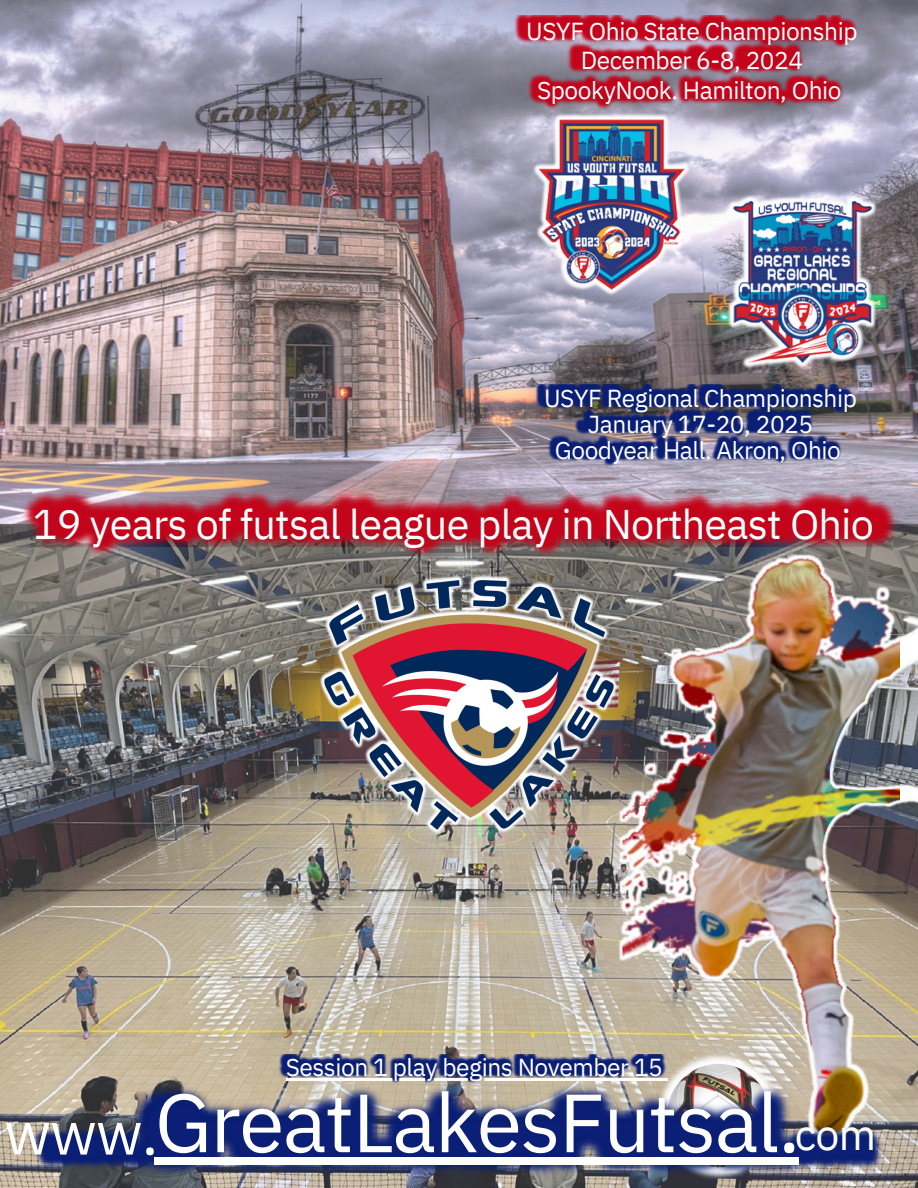
<style>
.page{position:relative;width:918px;height:1188px;background:#fff}
.page>*{position:absolute;margin:0;border:0;box-sizing:border-box;transform-origin:0 0}
.t1{font:82.5px "IBM Plex Sans";letter-spacing:-.02em;color:#fff}
.t2{font:61.2px "IBM Plex Sans";color:#fff}
.t3{font:42.9px "IBM Plex Sans";color:#fff}
.t4{font:41.4px "IBM Plex Sans";letter-spacing:-.02em;color:#fff}
.t5{font:24.6px/26.4px "IBM Plex Sans";letter-spacing:-.02em;color:#fff;text-align:center}
</style>
<div class="page">
<img style="left:0;top:0;width:918px;height:1188px">
<img style="left:217px;top:473px;width:503px;height:464px">
<img style="left:528px;top:125px;width:169px;height:176px">
<img style="left:535px;top:125px;width:156px;height:168px">
<img style="left:723px;top:188px;width:160px;height:187px">
<img style="left:731px;top:196px;width:145px;height:171px">
<img style="left:19px;top:487px;width:880px;height:98px">
<img style="left:497px;top:15px;width:393px;height:50px">
<img style="left:551px;top:29px;width:285px;height:30px">
<img style="left:512px;top:59px;width:363px;height:66px">
<img style="left:520px;top:384px;width:364px;height:45px">
<img style="left:559px;top:395px;width:286px;height:26px">
<img style="left:532px;top:421px;width:341px;height:60px">
<img style="left:576px;top:523px;width:342px;height:639px">
<img style="left:581px;top:528px;width:318px;height:548px">
<img style="left:651px;top:1048px;width:135px;height:28px">
<img style="left:667px;top:1064px;width:104px;height:103px;border-radius:52px">
<img style="left:19px;top:1095px;width:61px;height:93px">
<img style="left:80px;top:1076px;width:742px;height:112px">
<img style="left:757px;top:1095px;width:65px;height:93px">
<img style="left:822px;top:1076px;width:78px;height:112px">
<img style="left:263px;top:1055px;width:435px;height:44px">
<hr style="left:286px;top:1078px;width:377px;height:2px;background:#fff">
<div style="left:155px;top:1157px;width:644px;height:8px;background:#fff"></div>
<p class="t5" style="left:526px;top:15px;width:333px;line-height:29.8px">USYF Ohio State Championship<br>December 6-8, 2024<br>SpookyNook. Hamilton, Ohio</p>
<p class="t5" style="left:544px;top:384px;width:314px">USYF Regional Championship<br>January 17-20, 2025<br>Goodyear Hall. Akron, Ohio</p>
<p class="t4" style="left:33px;top:496px;width:843px">19 years of futsal league play in Northeast Ohio</p>
<p class="t5" style="left:286px;top:1053px;width:379px">Session 1 play begins November 15</p>
<p class="t1" style="left:155px;top:1068px;width:647px">GreatLakesFutsal.</p>
<p class="t2" style="left:4px;top:1092px;width:156px">www.</p>
<p class="t3" style="left:795px;top:1106px;width:83px">com</p>
</div>
